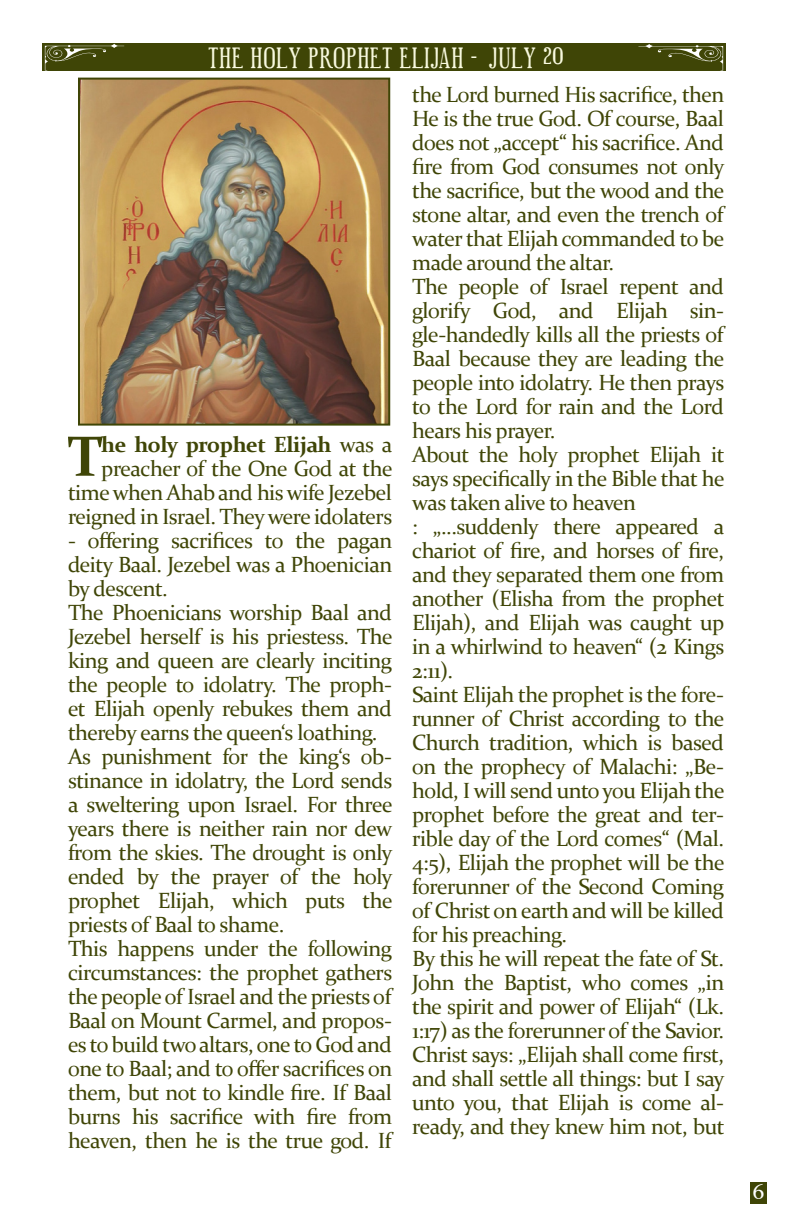
<style>
.page{position:relative;width:792px;height:1224px;background:#fff}
.page>*{position:absolute;margin:0;border:0;box-sizing:border-box;transform-origin:0 0}
.t1{font:700 57.2px "Constantia";color:#3f4506}
.t2{font:24px "Euphorigenic";letter-spacing:.05em;color:#f9fadf}
.t3{font:22px/24px "Constantia";letter-spacing:-.025em;color:#3f4506;text-align:justify}
.t4{font:22px "Constantia";color:#fff}
.s1{font-weight:700}
</style>
<div class="page">
<div style="left:43px;top:44px;width:683px;height:27px;background:#3f4506"></div>
<svg style="left:45px;top:44px;width:79px;height:27px"></svg>
<svg style="left:638px;top:44px;width:85px;height:27px"></svg>
<div style="left:750px;top:1183px;width:17px;height:21px;background:#3f4506"></div>
<img style="left:81px;top:81px;width:306px;height:342px">
<div style="left:78px;top:78px;width:312px;height:348px;border:2px solid #3f4506"></div>
<p class="t2" style="left:209px;top:44px;width:356px">THE HOLY PROPHET ELIJAH - JULY 20</p>
<p class="t3" style="left:68px;top:431px;width:326px;text-align:right"><span class="s1">he holy prophet Elijah</span> was a preacher of the One God at the time when Ahab and his wife Jezebel reigned in Israel. They were idolaters</p>
<p class="t3" style="left:68px;top:527px;width:326px">- offering sacrifices to the pagan deity Baal. Jezebel was a Phoenician by descent.</p>
<p class="t3" style="left:68px;top:599px;width:326px">The Phoenicians worship Baal and Jezebel herself is his priestess. The king and queen are clearly inciting the people to idolatry. The proph&shy;et Elijah openly rebukes them and thereby earns the queen‘s loathing.</p>
<p class="t3" style="left:68px;top:743px;width:326px">As punishment for the king‘s ob&shy;stinance in idolatry, the Lord sends a sweltering upon Israel. For three years there is neither rain nor dew from the skies. The drought is only ended by the prayer of the holy prophet Elijah, which puts the priests of Baal to shame.</p>
<p class="t3" style="left:68px;top:935px;width:326px">This happens under the following circumstances: the prophet gathers the people of Israel and the priests of Baal on Mount Carmel, and propos&shy;es to build two altars, one to God and one to Baal; and to offer sacrifices on them, but not to kindle fire. If Baal burns his sacrifice with fire from heaven, then he is the true god. If</p>
<p class="t1" style="left:67px;top:417px;width:37px">T</p>
<p class="t3" style="left:412px;top:81px;width:314px">the Lord burned His sacrifice, then He is the true God. Of course, Baal does not „accept“ his sacrifice. And fire from God consumes not only the sacrifice, but the wood and the stone altar, and even the trench of water that Elijah commanded to be made around the altar.</p>
<p class="t3" style="left:412px;top:273px;width:314px">The people of Israel repent and glorify God, and Elijah sin&shy;gle-handedly kills all the priests of Baal because they are leading the people into idolatry. He then prays to the Lord for rain and the Lord hears his prayer.</p>
<p class="t3" style="left:412px;top:441px;width:314px">About the holy prophet Elijah it says specifically in the Bible that he was taken alive to heaven</p>
<p class="t3" style="left:412px;top:513px;width:314px">: „...suddenly there appeared a chariot of fire, and horses of fire, and they separated them one from another (Elisha from the prophet Elijah), and Elijah was caught up in a whirlwind to heaven“ (2 Kings 2:11).</p>
<p class="t3" style="left:412px;top:681px;width:314px">Saint Elijah the prophet is the fore&shy;runner of Christ according to the Church tradition, which is based on the prophecy of Malachi: „Be&shy;hold, I will send unto you Elijah the prophet before the great and ter&shy;rible day of the Lord comes“ (Mal.<br>4:5), Elijah the prophet will be the forerunner of the Second Coming of Christ on earth and will be killed for his preaching.</p>
<p class="t3" style="left:412px;top:945px;width:314px">By this he will repeat the fate of St.<br>John the Baptist, who comes „in the spirit and power of Elijah“ (Lk.<br>1:17) as the forerunner of the Savior.<br>Christ says: „Elijah shall come first, and shall settle all things: but I say unto you, that Elijah is come al&shy;ready, and they knew him not, but</p>
<p class="t4" style="left:753px;top:1177px;width:13px">6</p>
</div>
